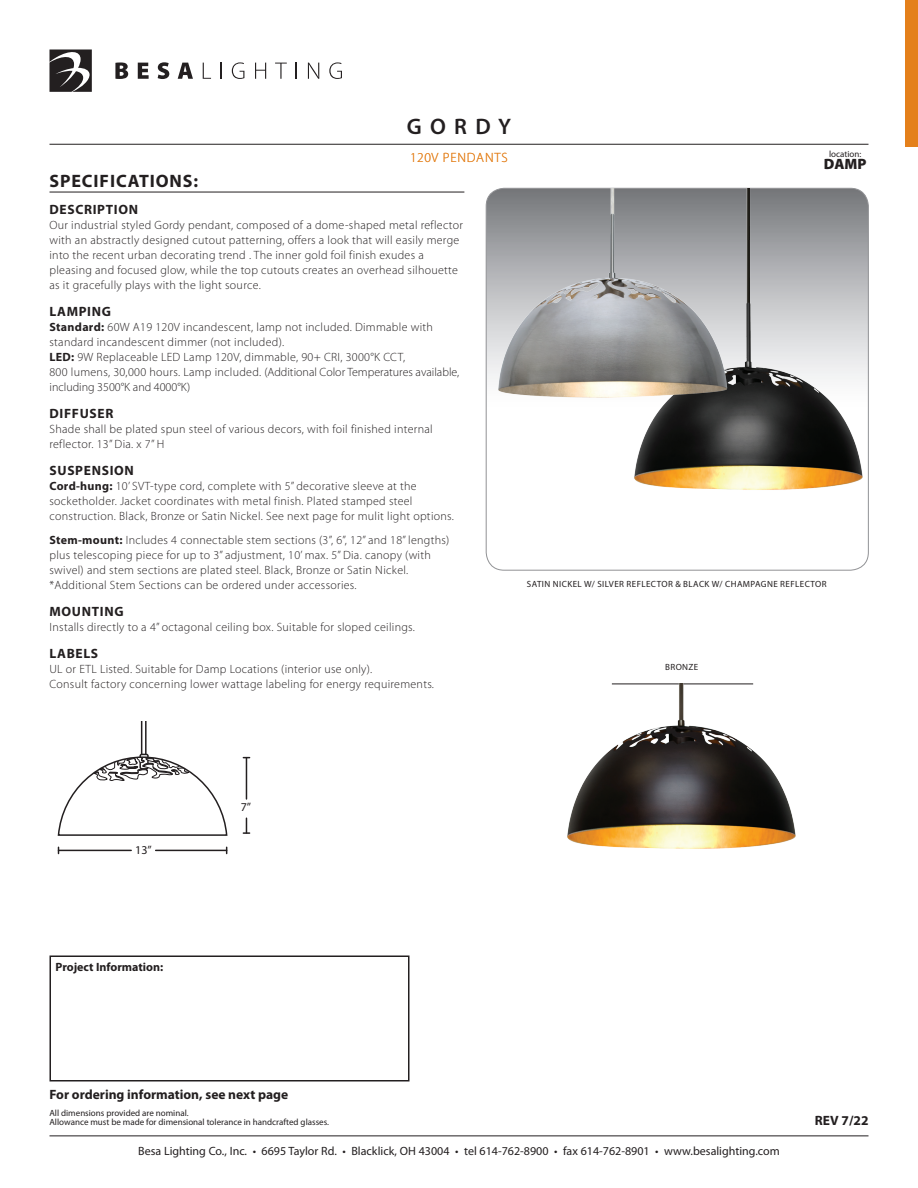
<style>
.page{position:relative;width:918px;height:1188px;background:#fff}
.page>*{position:absolute;margin:0;border:0;box-sizing:border-box;transform-origin:0 0}
.t1{font:600 22.5px "Myriad Pro";letter-spacing:.37em;color:#231f20}
.t2{font:700 18px "Myriad Pro";letter-spacing:.05em;color:#231f20}
.t3{font:900 15px "Myriad Pro";color:#231f20}
.t4{font:700 13.5px "Myriad Pro";letter-spacing:.05em;color:#231f20}
.t5{font:700 13.5px "Myriad Pro";color:#231f20}
.t6{font:300 13.5px "Myriad Pro";letter-spacing:.06em;color:#e4801b}
.t7{font:300 12px/15px "Myriad Pro";letter-spacing:.025em;color:#231f20}
.t8{font:12px "Myriad Pro";color:#231f20}
.t9{font:700 12px "Myriad Pro";color:#231f20}
.t10{font:9px/9px "Myriad Pro";color:#231f20}
.t11{font:9px "Myriad Pro";letter-spacing:.045em;color:#231f20}
.s1{font-weight:700}
</style>
<div class="page">
<hr style="left:50px;top:1136px;width:818px;height:1px;background:#231f20">
<svg style="left:115px;top:62px;width:13px;height:17px"></svg>
<svg style="left:138px;top:63px;width:11px;height:16px"></svg>
<svg style="left:158px;top:62px;width:11px;height:17px"></svg>
<svg style="left:178px;top:63px;width:15px;height:16px"></svg>
<svg style="left:203px;top:63px;width:8px;height:16px"></svg>
<svg style="left:221px;top:63px;width:1px;height:16px"></svg>
<svg style="left:232px;top:62px;width:12px;height:17px"></svg>
<svg style="left:255px;top:63px;width:11px;height:16px"></svg>
<svg style="left:275px;top:63px;width:12px;height:16px"></svg>
<svg style="left:296px;top:63px;width:1px;height:16px"></svg>
<svg style="left:308px;top:63px;width:11px;height:16px"></svg>
<svg style="left:329px;top:62px;width:13px;height:17px"></svg>
<svg style="left:50px;top:50px;width:42px;height:42px"></svg>
<hr style="left:50px;top:144px;width:818px;height:1px;background:#231f20">
<div style="left:905px;top:1px;width:13px;height:146px;background:#e4801b"></div>
<hr style="left:50px;top:192px;width:414px;height:1px;background:#231f20">
<img style="left:634px;top:188px;width:235px;height:341px">
<img style="left:485px;top:188px;width:264px;height:252px">
<hr style="left:156px;top:850px;width:71px;height:1px;background:#231f20">
<hr style="left:58px;top:850px;width:73px;height:1px;background:#231f20">
<svg style="left:243px;top:818px;width:7px;height:16px"></svg>
<hr style="left:246px;top:758px;width:1px;height:41px;background:#231f20">
<svg style="left:57px;top:722px;width:171px;height:114px"></svg>
<div style="left:50px;top:956px;width:360px;height:126px;border:2px solid #231f20"></div>
<img style="left:567px;top:684px;width:229px;height:165px">
<h1 class="t1" style="left:407px;top:113px;width:106px">GORDY</h1>
<p class="t6" style="left:410px;top:149px;width:99px">120V pendants</p>
<h2 class="t2" style="left:50px;top:170px;width:150px">SPECIFICATIONS:</h2>
<p class="t4" style="left:50px;top:201px;width:90px">DESCRIPTION</p>
<p class="t7" style="left:50px;top:218px;width:415px">Our industrial styled Gordy pendant, composed of a dome-shaped metal reflector with an abstractly designed cutout patterning, offers a look that will easily merge into the recent urban decorating trend . The inner gold foil finish exudes a pleasing and focused glow, while the top cutouts creates an overhead silhouette as it gracefully plays with the light source.</p>
<p class="t4" style="left:50px;top:303px;width:63px">LAMPING</p>
<p class="t7" style="left:50px;top:320px;width:411px"><span class="s1">Standard:</span> 60W A19 120V incandescent, lamp not included. Dimmable with standard incandescent dimmer (not included).<br><span class="s1">LED:</span> 9W Replaceable LED Lamp 120V, dimmable, 90+ CRI, 3000°K CCT,<br>800 lumens, 30,000 hours. Lamp included. (Additional Color Temperatures available, including 3500°K and 4000°K)</p>
<p class="t4" style="left:50px;top:405px;width:65px">DIFFUSER</p>
<p class="t7" style="left:50px;top:422px;width:385px">Shade shall be plated spun steel of various decors, with foil finished internal reflector. 13” Dia. x 7” H</p>
<p class="t4" style="left:50px;top:462px;width:86px">SUSPENSION</p>
<p class="t7" style="left:50px;top:479px;width:406px"><span class="s1">Cord-hung:</span> 10’ SVT-type cord, complete with 5” decorative sleeve at the socketholder. Jacket coordinates with metal finish. Plated stamped steel construction. Black, Bronze or Satin Nickel. See next page for mulit light options.</p>
<p class="t7" style="left:50px;top:533px;width:401px"><span class="s1">Stem-mount:</span> Includes 4 connectable stem sections (3”, 6”, 12” and 18” lengths) plus telescoping piece for up to 3” adjustment, 10’ max. 5” Dia. canopy (with swivel) and stem sections are plated steel. Black, Bronze or Satin Nickel. *Additional Stem Sections can be ordered under accessories.</p>
<p class="t4" style="left:50px;top:603px;width:76px">MOUNTING</p>
<p class="t7" style="left:50px;top:620px;width:367px">Installs directly to a 4” octagonal ceiling box. Suitable for sloped ceilings.</p>
<p class="t4" style="left:50px;top:645px;width:50px">LABELS</p>
<p class="t7" style="left:50px;top:662px;width:386px">UL or ETL Listed. Suitable for Damp Locations (interior use only).<br>Consult factory concerning lower wattage labeling for energy requirements.</p>
<p class="t10" style="left:829px;top:149px;width:34px">location:</p>
<p class="t3" style="left:824px;top:154px;width:44px">DAMP</p>
<p class="t11" style="left:527px;top:579px;width:301px">Satin NIckel w/ silver reflector &amp; Black w/ champagne reflector</p>
<p class="t10" style="left:665px;top:662px;width:35px">Bronze</p>
<p class="t8" style="left:135px;top:843px;width:18px">13”</p>
<p class="t9" style="left:56px;top:959px;width:109px">Project Information:</p>
<p class="t8" style="left:241px;top:800px;width:12px">7”</p>
<p class="t5" style="left:50px;top:1086px;width:240px">For ordering information, see next page</p>
<p class="t10" style="left:50px;top:1108px;width:281px">All dimensions provided are nominal.<br>Allowance must be made for dimensional tolerance in handcrafted glasses.</p>
<p class="t4" style="left:815px;top:1112px;width:55px">REV 7/22</p>
<p class="t8" style="left:138px;top:1144px;width:643px">Besa Lighting Co., Inc. • 6695 Taylor Rd. • Blacklick, OH 43004 • tel 614-762-8900 • fax 614-762-8901 • www.besalighting.com</p>
</div>
